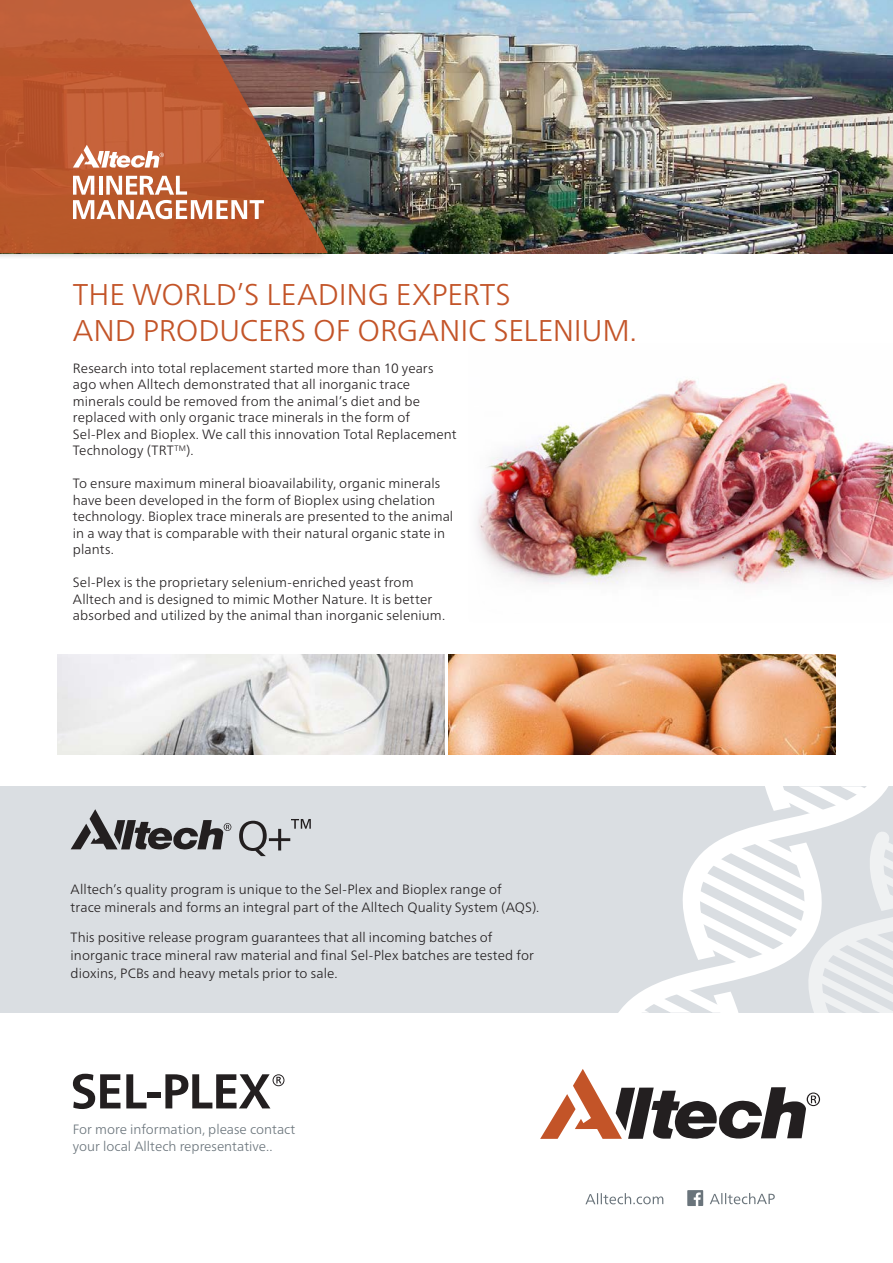
<style>
.page{position:relative;width:893px;height:1263px;background:#fff}
.page>*{position:absolute;margin:0;border:0;box-sizing:border-box;transform-origin:0 0}
.Body_Text_10_14{font:300 30px/36px "Frutiger Neue LT Pro";letter-spacing:-.005em;color:#c35428}
.Body_Text_10_14-2{font:300 13.5px/16.5px "Frutiger Neue LT Pro";letter-spacing:.005em;color:#231f20}
.Body_Text_8_12{font:300 13.5px/18px "Frutiger Neue LT Pro";letter-spacing:.005em;color:#231f20}
.t1{font:300 13.5px/16.2px "Frutiger Neue LT Pro";color:#6a747b}
</style>
<div class="page">
<div style="left:0;top:786px;width:893px;height:227px;background:#dadee2"></div>
<svg style="left:618px;top:786px;width:275px;height:227px"></svg>
<img style="left:476px;top:379px;width:417px;height:206px">
<img style="left:329px;top:0;width:564px;height:253px">
<div style="left:0;top:0;width:329px;height:260px;background:#231f20;opacity:.5"></div>
<svg style="left:0;top:0;width:328px;height:253px;background:#ad6244"></svg>
<svg style="left:73px;top:176px;width:191px;height:43px"></svg>
<svg style="left:73px;top:145px;width:91px;height:23px"></svg>
<svg style="left:73px;top:1074px;width:47px;height:35px"></svg>
<svg style="left:126px;top:1074px;width:20px;height:34px"></svg>
<div style="left:148px;top:1092px;width:13px;height:6px;background:#231f20"></div>
<svg style="left:165px;top:1074px;width:119px;height:34px"></svg>
<svg style="left:540px;top:1069px;width:280px;height:70px"></svg>
<svg style="left:585px;top:1193px;width:78px;height:11px"></svg>
<svg style="left:710px;top:1193px;width:65px;height:11px"></svg>
<svg style="left:687px;top:1190px;width:16px;height:16px"></svg>
<img style="left:58px;top:654px;width:386px;height:101px">
<img style="left:449px;top:654px;width:386px;height:101px">
<svg style="left:239px;top:819px;width:72px;height:37px"></svg>
<svg style="left:71px;top:809px;width:160px;height:41px"></svg>
<p class="Body_Text_10_14" style="left:73px;top:277px;width:566px">THE WORLD’S LEADING EXPERTS<br>AND PRODUCERS OF ORGANIC SELENIUM.</p>
<p class="Body_Text_10_14-2" style="left:73px;top:360px;width:385px">Research into total replacement started more than 10 years ago when Alltech demonstrated that all inorganic trace minerals could be removed from the animal’s diet and be replaced with only organic trace minerals in the form of Sel-Plex and Bioplex. We call this innovation Total Replacement Technology (TRT<sup>TM</sup>).</p>
<p class="Body_Text_10_14-2" style="left:73px;top:475px;width:382px">To ensure maximum mineral bioavailability, organic minerals have been developed in the form of Bioplex using chelation technology. Bioplex trace minerals are presented to the animal in a way that is comparable with their natural organic state in plants.</p>
<p class="Body_Text_10_14-2" style="left:73px;top:574px;width:374px">Sel-Plex is the proprietary selenium-enriched yeast from<br>Alltech and is designed to mimic Mother Nature. It is better absorbed and utilized by the animal than inorganic selenium.</p>
<p class="Body_Text_8_12" style="left:71px;top:880px;width:470px">Alltech’s quality program is unique to the Sel-Plex and Bioplex range of<br>trace minerals and forms an integral part of the Alltech Quality System (AQS).</p>
<p class="Body_Text_8_12" style="left:71px;top:928px;width:465px">This positive release program guarantees that all incoming batches of inorganic trace mineral raw material and final Sel-Plex batches are tested for dioxins, PCBs and heavy metals prior to sale.</p>
<p class="t1" style="left:73px;top:1121px;width:224px">For more information, please contact your local Alltech representative..</p>
</div>
